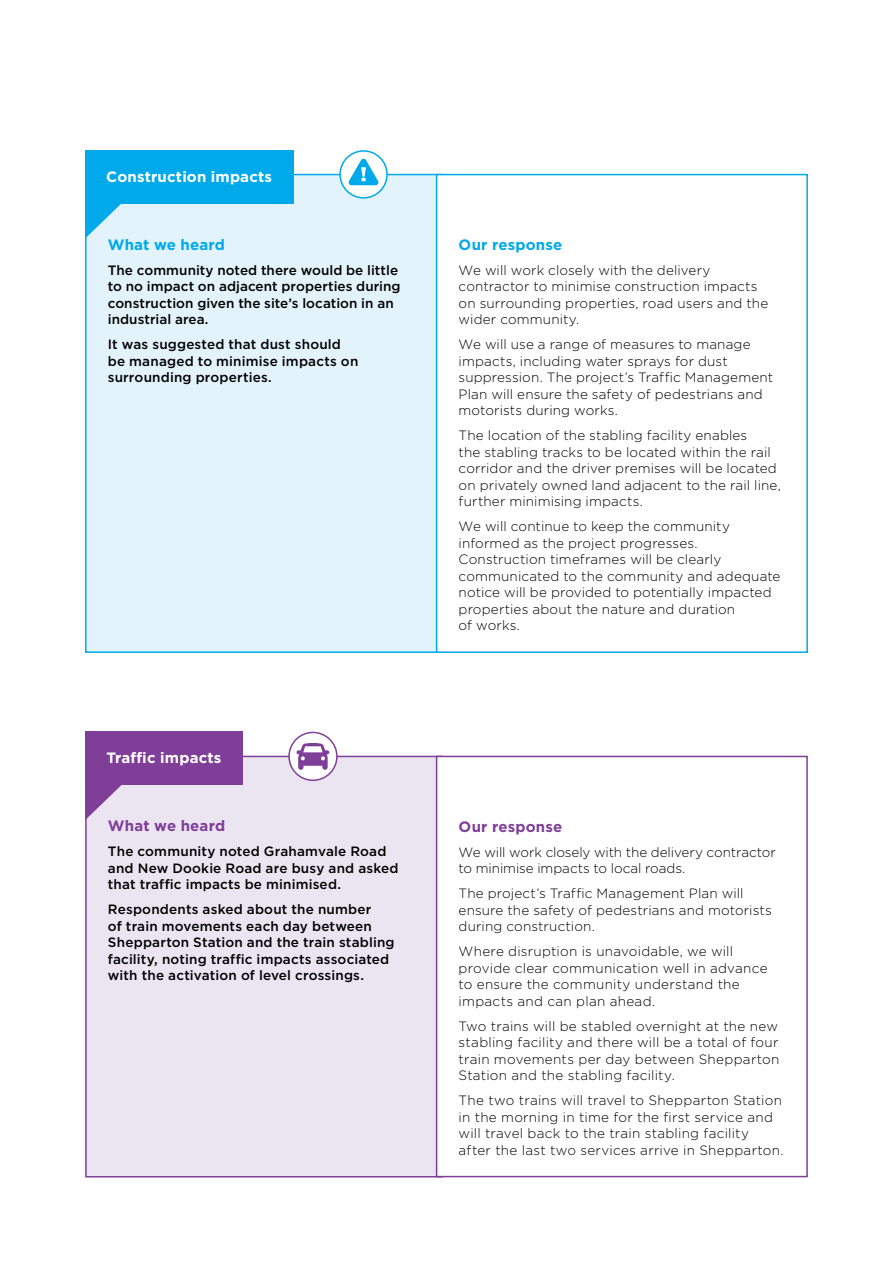
<style>
.page{position:relative;width:893px;height:1263px;background:#fff}
.page>*{position:absolute;margin:0;border:0;box-sizing:border-box;transform-origin:0 0}
.t1{font:700 15px "Gotham HTF";letter-spacing:.01em;color:#fff}
.t2{font:700 15px "Gotham HTF";letter-spacing:.01em;color:#00a9e9}
.t3{font:700 15px "Gotham HTF";letter-spacing:.01em;color:#7f3f98}
.t4{font:300 13.5px/16.5px "Gotham HTF";letter-spacing:.01em;color:#000}
.t5{font:500 13.5px/16.5px "Gotham HTF";letter-spacing:.01em;color:#000}
.t6{font:300 13.5px/16.5px "Gotham HTF";letter-spacing:-.01em;color:#000}
</style>
<div class="page">
<div style="left:86px;top:175px;width:356px;height:477px;background:#e3f3fc"></div>
<div style="left:437px;top:175px;width:370px;height:477px;background:#fff"></div>
<div style="left:436px;top:174px;width:372px;height:479px;border:2px solid #00a9e9"></div>
<svg style="left:340px;top:151px;width:47px;height:47px"></svg>
<div style="left:339px;top:150px;width:49px;height:49px;border:2px solid #00a9e9;border-radius:50%"></div>
<svg style="left:349px;top:159px;width:30px;height:26px"></svg>
<div style="left:85px;top:150px;width:208px;height:53px;background:#00a9e9"></div>
<svg style="left:85px;top:203px;width:40px;height:36px"></svg>
<div style="left:86px;top:756px;width:356px;height:421px;background:#ebe4f1"></div>
<div style="left:437px;top:756px;width:370px;height:420px;background:#fff"></div>
<div style="left:436px;top:756px;width:372px;height:421px;border:2px solid #7f3f98"></div>
<div style="left:85px;top:732px;width:158px;height:53px;background:#7f3f98"></div>
<svg style="left:85px;top:785px;width:37px;height:35px"></svg>
<div style="left:289px;top:732px;width:48px;height:48px;background:#fff;border-radius:50%"></div>
<div style="left:288px;top:732px;width:50px;height:49px;border:2px solid #7f3f98;border-radius:50%"></div>
<svg style="left:296px;top:743px;width:33px;height:27px"></svg>
<p class="t1" style="left:106px;top:168px;width:167px">Construction impacts</p>
<p class="t2" style="left:108px;top:236px;width:119px">What we heard</p>
<p class="t5" style="left:108px;top:261px;width:294px">The community noted there would be little to no impact on adjacent properties during construction given the site’s location in an industrial area.</p>
<p class="t5" style="left:108px;top:336px;width:252px">It was suggested that dust should be managed to minimise impacts on surrounding properties.</p>
<p class="t1" style="left:106px;top:749px;width:117px">Traffic impacts</p>
<p class="t3" style="left:108px;top:817px;width:119px">What we heard</p>
<p class="t5" style="left:108px;top:843px;width:292px">The community noted Grahamvale Road and New Dookie Road are busy and asked that traffic impacts be minimised.</p>
<p class="t5" style="left:108px;top:901px;width:288px">Respondents asked about the number<br>of train movements each day between Shepparton Station and the train stabling facility, noting traffic impacts associated with the activation of level crossings.</p>
<p class="t2" style="left:459px;top:236px;width:105px">Our response</p>
<p class="t4" style="left:459px;top:261px;width:311px">We will work closely with the delivery contractor to minimise construction impacts on surrounding properties, road users and the wider community.</p>
<p class="t4" style="left:459px;top:336px;width:316px">We will use a range of measures to manage impacts, including water sprays for dust suppression. The project’s Traffic Management Plan will ensure the safety of pedestrians and motorists during works.</p>
<p class="t4" style="left:459px;top:427px;width:324px">The location of the stabling facility enables<br>the stabling tracks to be located within the rail corridor and the driver premises will be located on privately owned land adjacent to the rail line, further minimising impacts.</p>
<p class="t4" style="left:459px;top:518px;width:323px">We will continue to keep the community informed as the project progresses.<br>Construction timeframes will be clearly communicated to the community and adequate notice will be provided to potentially impacted properties about the nature and duration<br>of works.</p>
<p class="t3" style="left:459px;top:817px;width:105px">Our response</p>
<p class="t6" style="left:459px;top:843px;width:319px">We will work closely with the delivery contractor to minimise impacts to local roads.</p>
<p class="t4" style="left:459px;top:885px;width:315px">The project’s Traffic Management Plan will ensure the safety of pedestrians and motorists during construction.</p>
<p class="t4" style="left:459px;top:943px;width:310px">Where disruption is unavoidable, we will provide clear communication well in advance to ensure the community understand the impacts and can plan ahead.</p>
<p class="t4" style="left:459px;top:1017px;width:322px;text-align:justify">Two trains will be stabled overnight at the new stabling facility and there will be a total of four train movements per day between Shepparton Station and the stabling facility.</p>
<p class="t4" style="left:459px;top:1092px;width:327px">The two trains will travel to Shepparton Station in the morning in time for the first service and will travel back to the train stabling facility after the last two services arrive in Shepparton.</p>
</div>
